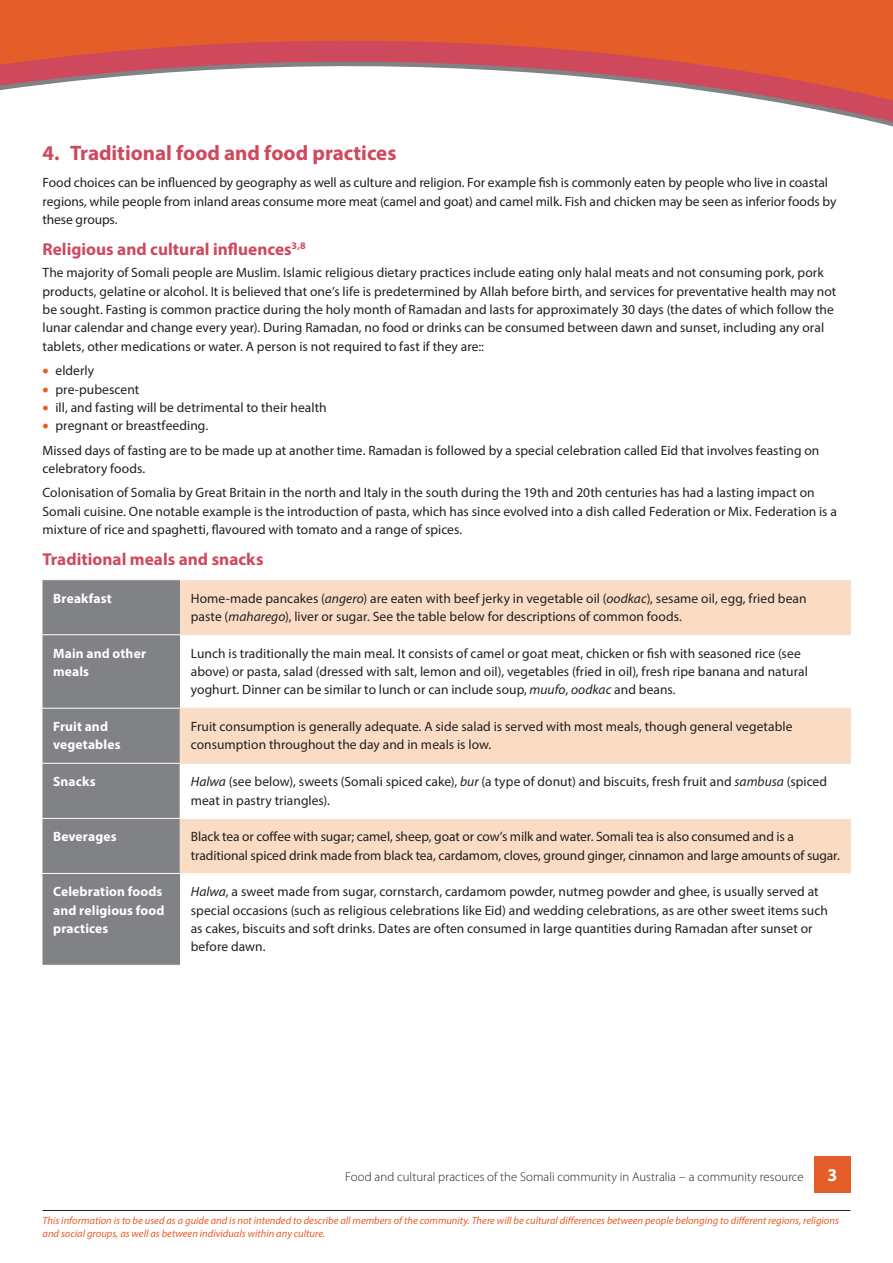
<style>
.page{position:relative;width:893px;height:1263px;background:#fff}
.page>*{position:absolute;margin:0;border:0;box-sizing:border-box;transform-origin:0 0}
.t1{font:700 21px "Myriad Pro";color:#cf495d}
.t2{font:700 18px "Myriad Pro";color:#fff}
.t3{font:700 17.25px "Myriad Pro";color:#cf495d}
.t4{font:13.5px/18.3px "Myriad Pro";color:#231f20}
.t5{font:700 13.5px/18.3px "Myriad Pro";letter-spacing:.01em;color:#fff}
.t6{font:300 12.75px "Myriad Pro";color:#231f20}
.t7{font:italic 10.5px/12.6px "Myriad Pro";color:#e55d29}
.s1{font-style:italic}
.s2{color:#e55d29}
</style>
<div class="page">
<div style="left:814px;top:1157px;width:36px;height:36px;background:#e55d29"></div>
<svg style="left:0;top:0;width:893px;height:127px"></svg>
<hr style="left:43px;top:1210px;width:807px;height:1px;background:#231f20">
<div style="left:43px;top:580px;width:137px;height:385px;background:#808285"></div>
<div style="left:180px;top:580px;width:670px;height:54px;background:#fadcc4"></div>
<svg style="left:180px;top:635px;width:670px;height:239px"></svg>
<hr style="left:43px;top:708px;width:137px;height:1px;background:#fff">
<hr style="left:43px;top:763px;width:137px;height:1px;background:#fff">
<hr style="left:43px;top:818px;width:137px;height:1px;background:#fff">
<hr style="left:43px;top:873px;width:138px;height:1px;background:#fff">
<hr style="left:180px;top:708px;width:671px;height:1px;background:#fadcc4">
<hr style="left:180px;top:708px;width:1px;height:55px;background:#fadcc4">
<hr style="left:850px;top:708px;width:1px;height:55px;background:#fadcc4">
<hr style="left:180px;top:819px;width:1px;height:54px;background:#fadcc4">
<hr style="left:850px;top:819px;width:1px;height:54px;background:#fadcc4">
<hr style="left:180px;top:763px;width:671px;height:1px;background:#fadcc4">
<hr style="left:180px;top:764px;width:1px;height:54px;background:#fff">
<hr style="left:180px;top:818px;width:671px;height:1px;background:#fff">
<hr style="left:850px;top:580px;width:1px;height:54px;background:#fadcc4">
<hr style="left:180px;top:634px;width:671px;height:1px;background:#fadcc4">
<hr style="left:43px;top:634px;width:137px;height:1px;background:#fff">
<h1 class="t1" style="left:43px;top:140px;width:355px">4. Traditional food and food practices</h1>
<p class="t4" style="left:43px;top:173px;width:795px">Food choices can be influenced by geography as well as culture and religion. For example fish is commonly eaten by people who live in coastal regions<span class="s1">,</span> while people from inland areas consume more meat (camel and goat) and camel milk. Fish and chicken may be seen as inferior foods by these groups.</p>
<p class="t3" style="left:43px;top:238px;width:265px">Religious and cultural influences<sup>3,8</sup></p>
<p class="t4" style="left:43px;top:263px;width:795px">The majority of Somali people are Muslim. Islamic religious dietary practices include eating only halal meats and not consuming pork, pork products, gelatine or alcohol. It is believed that one’s life is predetermined by Allah before birth, and services for preventative health may not be sought. Fasting is common practice during the holy month of Ramadan and lasts for approximately 30 days (the dates of which follow the lunar calendar and change every year). During Ramadan, no food or drinks can be consumed between dawn and sunset, including any oral tablets, other medications or water. A person is not required to fast if they are::</p>
<p class="t4" style="left:43px;top:361px;width:53px"><span class="s2">•</span> elderly</p>
<p class="t4" style="left:43px;top:380px;width:98px"><span class="s2">•</span> pre-pubescent</p>
<p class="t4" style="left:43px;top:398px;width:286px"><span class="s2">•</span> ill, and fasting will be detrimental to their health</p>
<p class="t4" style="left:43px;top:413px;width:778px;line-height:24.3px"><span class="s2">•</span> pregnant or breastfeeding.<br>Missed days of fasting are to be made up at another time. Ramadan is followed by a special celebration called Eid that involves feasting on</p>
<p class="t4" style="left:43px;top:456px;width:774px;line-height:24.3px">celebratory foods.<br>Colonisation of Somalia by Great Britain in the north and Italy in the south during the 19th and 20th centuries has had a lasting impact on</p>
<p class="t4" style="left:43px;top:502px;width:796px">Somali cuisine. One notable example is the introduction of pasta, which has since evolved into a dish called Federation or Mix. Federation is a mixture of rice and spaghetti, flavoured with tomato and a range of spices.</p>
<p class="t3" style="left:43px;top:548px;width:222px">Traditional meals and snacks</p>
<p class="t5" style="left:53px;top:588px;width:60px">Breakfast</p>
<p class="t4" style="left:191px;top:589px;width:617px">Home-made pancakes (<span class="s1">angero</span>) are eaten with beef jerky in vegetable oil (<span class="s1">oodkac</span>), sesame oil, egg, fried bean paste (<span class="s1">maharego</span>), liver or sugar. See the table below for descriptions of common foods.</p>
<p class="t5" style="left:53px;top:643px;width:94px">Main and other meals</p>
<p class="t4" style="left:191px;top:644px;width:619px">Lunch is traditionally the main meal. It consists of camel or goat meat, chicken or fish with seasoned rice (see above) or pasta, salad (dressed with salt, lemon and oil), vegetables (fried in oil), fresh ripe banana and natural yoghurt. Dinner can be similar to lunch or can include soup, <span class="s1">muufo</span>, <span class="s1">oodkac</span> and beans.</p>
<p class="t5" style="left:53px;top:717px;width:69px">Fruit and vegetables</p>
<p class="t4" style="left:191px;top:717px;width:603px">Fruit consumption is generally adequate. A side salad is served with most meals, though general vegetable consumption throughout the day and in meals is low.</p>
<p class="t5" style="left:53px;top:772px;width:44px">Snacks</p>
<p class="t4" style="left:191px;top:772px;width:638px"><span class="s1">Halwa</span> (see below), sweets (Somali spiced cake), <span class="s1">bur</span> (a type of donut) and biscuits, fresh fruit and <span class="s1">sambusa</span> (spiced meat in pastry triangles).</p>
<p class="t5" style="left:53px;top:827px;width:65px">Beverages</p>
<p class="t4" style="left:191px;top:827px;width:650px">Black tea or coffee with sugar; camel, sheep, goat or cow’s milk and water. Somali tea is also consumed and is a traditional spiced drink made from black tea, cardamom, cloves, ground ginger, cinnamon and large amounts of sugar.</p>
<p class="t5" style="left:53px;top:882px;width:113px">Celebration foods and religious food practices</p>
<p class="t4" style="left:191px;top:882px;width:639px"><span class="s1">Halwa</span>, a sweet made from sugar, cornstarch, cardamom powder, nutmeg powder and ghee, is usually served at special occasions (such as religious celebrations like Eid) and wedding celebrations, as are other sweet items such as cakes, biscuits and soft drinks. Dates are often consumed in large quantities during Ramadan after sunset or before dawn.</p>
<p class="t6" style="left:345px;top:1170px;width:460px">Food and cultural practices of the Somali community in Australia – a community resource</p>
<h2 class="t2" style="left:827px;top:1163px;width:11px">3</h2>
<p class="t7" style="left:43px;top:1214px;width:798px">This information is to be used as a guide and is not intended to describe all members of the community. There will be cultural differences between people belonging to different regions, religions and social groups, as well as between individuals within any culture.</p>
</div>
